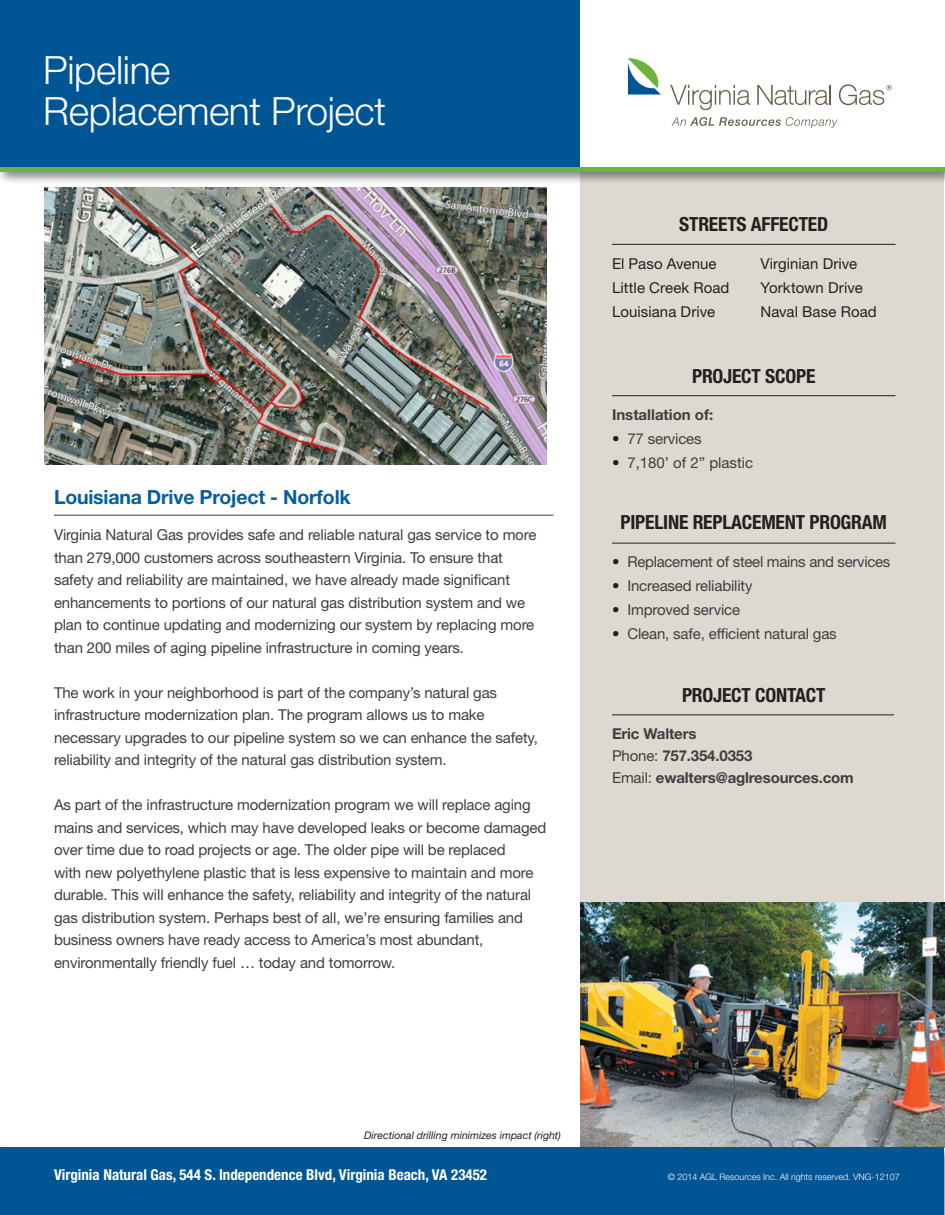
<style>
.page{position:relative;width:945px;height:1215px;background:#fff}
.page>*{position:absolute;margin:0;border:0;box-sizing:border-box;transform-origin:0 0}
.t1{font:300 39px "Helvetica Neue LT Std";letter-spacing:-.01em;color:#fff}
.t2{font:700 condensed 19.5px "Helvetica Neue LT Std";letter-spacing:-.01em;color:#231f20}
.t3{font:700 19.5px "Helvetica Neue LT Std";letter-spacing:-.01em;color:#055f9d}
.t4{font:15px/22.5px "Helvetica Neue LT Std";letter-spacing:-.01em;color:#3e3e3f}
.t5{font:15px/24px "Helvetica Neue LT Std";letter-spacing:.005em;color:#231f20}
.Side_Copy{font:700 15px "Helvetica Neue LT Std";letter-spacing:-.01em;color:#3e3e3f}
.t6{font:700 condensed 15px "Helvetica Neue LT Std";color:#fff}
.t7{font:italic 10.5px "Helvetica Neue LT Std";color:#231f20}
.t8{font:300 9px "Helvetica Neue LT Std";color:#fff}
.s1{color:#231f20}
.s2{font-weight:400}
</style>
<div class="page">
<div style="left:580px;top:165px;width:364px;height:1009px;background:#ddd9d1"></div>
<div style="left:0;top:0;width:945px;height:185px;background:#231f20;opacity:.5"></div>
<div style="left:1px;top:0;width:943px;height:171px;background:#005595"></div>
<div style="left:580px;top:0;width:365px;height:169px;background:#fff"></div>
<svg style="left:628px;top:58px;width:33px;height:37px"></svg>
<svg style="left:671px;top:117px;width:167px;height:11px"></svg>
<svg style="left:670px;top:85px;width:80px;height:25px"></svg>
<svg style="left:757px;top:85px;width:74px;height:20px"></svg>
<svg style="left:839px;top:84px;width:53px;height:21px"></svg>
<div style="left:1px;top:167px;width:944px;height:5px;background:#6cb43f"></div>
<hr style="left:54px;top:515px;width:500px;height:1px;background:#3e3e3f">
<hr style="left:612px;top:244px;width:148px;height:1px;background:#231f20">
<hr style="left:760px;top:244px;width:136px;height:1px;background:#231f20">
<hr style="left:612px;top:395px;width:284px;height:1px;background:#231f20">
<hr style="left:612px;top:543px;width:284px;height:1px;background:#231f20">
<hr style="left:612px;top:715px;width:282px;height:1px;background:#231f20">
<img style="left:580px;top:903px;width:365px;height:242px">
<div style="left:0;top:1145px;width:945px;height:70px;background:#231f20;opacity:.5"></div>
<div style="left:0;top:1148px;width:944px;height:67px;background:#005595"></div>
<img style="left:44px;top:188px;width:502px;height:276px">
<p class="t1" style="left:43px;top:47px;width:129px">Pipeline</p>
<p class="t1" style="left:43px;top:87px;width:344px">Replacement Project</p>
<p class="t3" style="left:54px;top:485px;width:298px">Louisiana Drive Project - Norfolk</p>
<p class="t4" style="left:54px;top:524px;width:484px">Virginia Natural Gas provides safe and reliable natural gas service to more than 279,000 customers across southeastern Virginia. To ensure that safety and reliability are maintained, we have already made significant enhancements to portions of our natural gas distribution system and we plan to continue updating and modernizing our system by replacing more than 200 miles of aging pipeline infrastructure in coming years.</p>
<p class="t4" style="left:54px;top:681px;width:486px">The work in your neighborhood is part of the company’s natural gas infrastructure modernization plan. The program allows us to make necessary upgrades to our pipeline system so we can enhance the safety, reliability and integrity of the natural gas distribution system.</p>
<p class="t4" style="left:54px;top:794px;width:494px">As part of the infrastructure modernization program we will replace aging mains and services, which may have developed leaks or become damaged over time due to road projects or age. The older pipe will be replaced<br>with new polyethylene plastic that is less expensive to maintain and more durable. This will enhance the safety, reliability and integrity of the natural gas distribution system. Perhaps best of all, we’re ensuring families and business owners have ready access to America’s most abundant,</p>
<p class="t4" style="left:54px;top:951px;width:343px">environmentally friendly fuel … today and tomorrow.</p>
<p class="t2" style="left:679px;top:213px;width:150px">STREETS AFFECTED</p>
<p class="t5" style="left:612px;top:251px;width:106px">El Paso Avenue</p>
<p class="t5" style="left:612px;top:275px;width:119px">Little Creek Road</p>
<p class="t5" style="left:612px;top:299px;width:105px">Louisiana Drive</p>
<p class="t5" style="left:760px;top:251px;width:118px">Virginian Drive<br>Yorktown Drive<br>Naval Base Road</p>
<p class="t2" style="left:692px;top:364px;width:125px">PROJECT SCOPE</p>
<p class="Side_Copy" style="left:612px;top:405px;width:103px">Installation of:</p>
<p class="t4" style="left:612px;top:427px;width:91px"><span class="s1">•</span> 77 services</p>
<p class="t4" style="left:612px;top:451px;width:143px"><span class="s1">•</span> 7,180’ of 2” plastic</p>
<p class="t2" style="left:620px;top:511px;width:268px">PIPELINE REPLACEMENT PROGRAM</p>
<p class="t4" style="left:612px;top:551px;width:280px"><span class="s1">•</span> Replacement of steel mains and services</p>
<p class="t4" style="left:612px;top:575px;width:142px"><span class="s1">•</span> Increased reliability</p>
<p class="t4" style="left:612px;top:599px;width:130px"><span class="s1">•</span> Improved service</p>
<p class="t4" style="left:612px;top:623px;width:226px"><span class="s1">•</span> Clean, safe, efficient natural gas</p>
<p class="t2" style="left:682px;top:683px;width:145px">PROJECT CONTACT</p>
<p class="Side_Copy" style="left:612px;top:724px;width:86px">Eric Walters</p>
<p class="Side_Copy" style="left:612px;top:746px;width:142px"><span class="s2">Phone:</span> 757.354.0353</p>
<p class="Side_Copy" style="left:612px;top:768px;width:243px"><span class="s2">Email:</span> ewalters@aglresources.com</p>
<p class="t7" style="left:364px;top:1129px;width:198px">Directional drilling minimizes impact (right)</p>
<p class="t6" style="left:54px;top:1165px;width:435px">Virginia Natural Gas, 544 S. Independence Blvd, Virginia Beach, VA 23452</p>
<p class="t8" style="left:668px;top:1171px;width:234px">© 2014 AGL Resources Inc. All rights reserved. VNG-12107</p>
</div>
